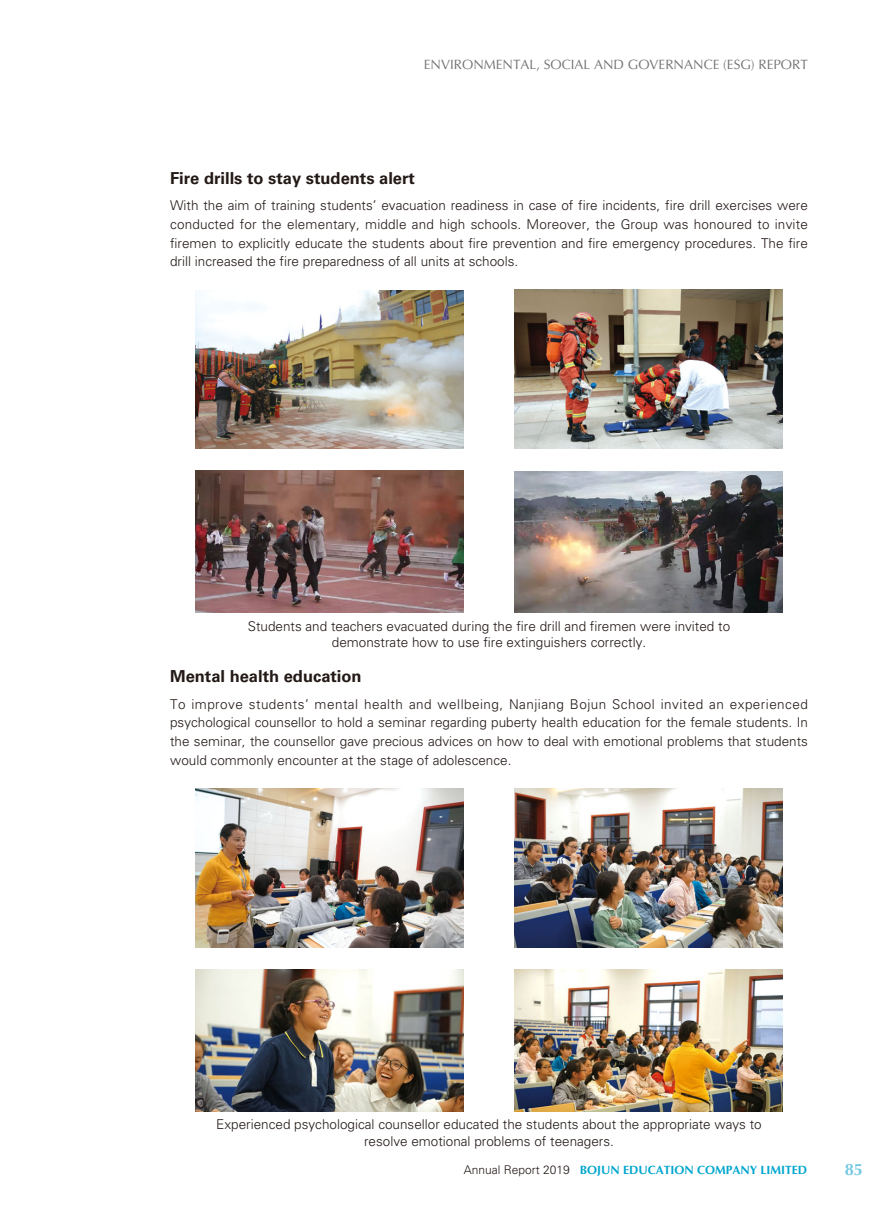
<style>
.page{position:relative;width:893px;height:1212px;background:#fff}
.page>*{position:absolute;margin:0;border:0;box-sizing:border-box;transform-origin:0 0}
.t1{font:700 16.5px "Univers LT Std";color:#231916}
.t2{font:700 16.5px "Optima LT Std";color:#72c9e2}
.t3{font:300 13.5px/18.8px "Univers LT Std";color:#231916;text-align:justify}
.t4{font:13.5px "Optima LT Std";color:#717171}
.t5{font:700 12px "Optima LT Std";color:#00a6ce}
.s1{font-family:"Univers LT Std";font-weight:300;color:#231916}
</style>
<div class="page">
<img style="left:196px;top:290px;width:267px;height:159px">
<img style="left:514px;top:290px;width:268px;height:159px">
<img style="left:196px;top:471px;width:267px;height:142px">
<img style="left:514px;top:471px;width:268px;height:142px">
<img style="left:196px;top:788px;width:267px;height:159px">
<img style="left:514px;top:788px;width:268px;height:159px">
<img style="left:196px;top:969px;width:267px;height:142px">
<img style="left:514px;top:970px;width:268px;height:141px">
<p class="t4" style="left:424px;top:57px;width:386px">ENVIRONMENTAL, SOCIAL AND GOVERNANCE (ESG) REPORT</p>
<p class="t1" style="left:170px;top:170px;width:246px">Fire drills to stay students alert</p>
<p class="t3" style="left:170px;top:197px;width:639px">With the aim of training students’ evacuation readiness in case of fire incidents, fire drill exercises were conducted for the elementary, middle and high schools. Moreover, the Group was honoured to invite firemen to explicitly educate the students about fire prevention and fire emergency procedures. The fire drill increased the fire preparedness of all units at schools.</p>
<p class="t3" style="left:248px;top:619px;width:484px;line-height:16.2px;text-align:center">Students and teachers evacuated during the fire drill and firemen were invited to demonstrate how to use fire extinguishers correctly.</p>
<p class="t1" style="left:170px;top:668px;width:193px">Mental health education</p>
<p class="t3" style="left:170px;top:695px;width:639px">To improve students’ mental health and wellbeing, Nanjiang Bojun School invited an experienced psychological counsellor to hold a seminar regarding puberty health education for the female students. In the seminar, the counsellor gave precious advices on how to deal with emotional problems that students would commonly encounter at the stage of adolescence.</p>
<p class="t3" style="left:216px;top:1117px;width:547px;line-height:16.2px;text-align:center">Experienced psychological counsellor educated the students about the appropriate ways to resolve emotional problems of teenagers.</p>
<p class="t5" style="left:464px;top:1164px;width:345px"><span class="s1">Annual Report 2019</span> BOJUN EDUCATION COMPANY LIMITED</p>
<p class="t2" style="left:845px;top:1161px;width:20px">85</p>
</div>
